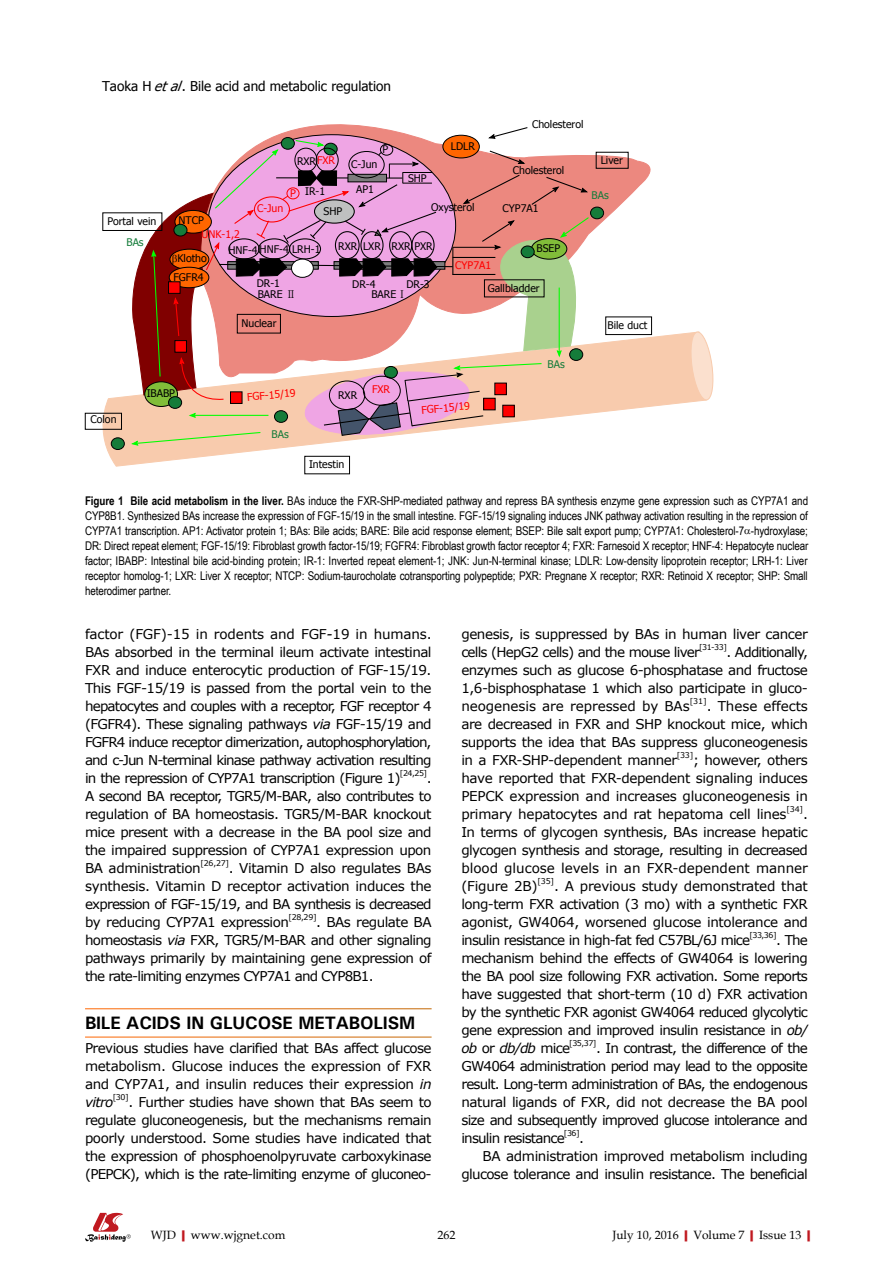
<style>
.page{position:relative;width:893px;height:1263px;background:#fff}
.page>*{position:absolute;margin:0;border:0;box-sizing:border-box;transform-origin:0 0}
.t1{font:700 18px "Univers";letter-spacing:-.01em;color:#000}
.t2{font:13.5px/18px "Verdana";letter-spacing:-.045em;color:#000;text-align:justify}
.t3{font:13.5px "Tahoma";color:#000}
.t4{font:12px/15px "Arial Narrow";letter-spacing:-.01em;color:#000;text-align:justify}
.t5{font:12px "Book Antiqua";color:#000}
.t6{font:10.5px/19.2px "Tahoma";color:#000}
.t7{font:10.5px "Tahoma";color:#f00}
.t8{font:10.5px "Tahoma";color:#157c3a}
.t9{font:7.8px "Verdana";letter-spacing:-.055em;color:#000}
.s1{font-style:italic}
.s2{color:#157c3a}
.s3{color:#f00}
.s4{font-family:"Koz Min Pro"}
.s5{font-weight:700}
.s6{font-weight:700;color:#c01920}
</style>
<div class="page">
<svg style="left:85px;top:1213px;width:46px;height:29px"></svg>
<svg style="left:312px;top:124px;width:341px;height:208px"></svg>
<svg style="left:92px;top:332px;width:609px;height:135px"></svg>
<div style="left:103px;top:213px;width:59px;height:18px;border:1px solid #000"></div>
<div style="left:305px;top:456px;width:45px;height:18px;border:1px solid #000"></div>
<div style="left:605px;top:317px;width:47px;height:18px;border:1px solid #000"></div>
<div style="left:111px;top:438px;width:13px;height:11px;background:#157c3a;border-radius:50%"></div>
<div style="left:111px;top:438px;width:14px;height:12px;border:1px solid #000;border-radius:50%"></div>
<div style="left:590px;top:207px;width:14px;height:12px;background:#157c3a;border-radius:50%"></div>
<div style="left:590px;top:207px;width:14px;height:12px;border:1px solid #000;border-radius:50%"></div>
<svg style="left:689px;top:331px;width:25px;height:70px;background:#fadfcc"></svg>
<svg style="left:122px;top:126px;width:475px;height:320px"></svg>
<p class="t3" style="left:102px;top:77px;width:290px">Taoka H <span class="s1">etal</span>. Bile acid and metabolic regulation</p>
<p class="t6" style="left:126px;top:210px;width:31px;line-height:21.3px;text-indent:-19px">Portal vein<br><span class="s2">BAs</span></p>
<p class="t6" style="left:382px;top:139px;width:7px">P</p>
<p class="t6" style="left:451px;top:136px;width:26px">LDLR</p>
<p class="t6" style="left:532px;top:114px;width:53px">Cholesterol</p>
<p class="t6" style="left:297px;top:151px;width:40px">RXR<span class="s3">FXR</span></p>
<p class="t6" style="left:351px;top:154px;width:28px">C-Jun</p>
<p class="t6" style="left:324px;top:201px;width:20px">SHP</p>
<p class="t6" style="left:513px;top:160px;width:53px">Cholesterol</p>
<p class="t6" style="left:503px;top:198px;width:37px">CYP7A1</p>
<p class="t6" style="left:408px;top:168px;width:20px">SHP</p>
<p class="t6" style="left:290px;top:181px;width:36px"><span class="s3">P</span> IR-1</p>
<p class="t6" style="left:356px;top:179px;width:19px">AP1</p>
<p class="t6" style="left:431px;top:197px;width:45px">Oxysterol</p>
<p class="t7" style="left:257px;top:202px;width:28px">C-Jun</p>
<p class="t6" style="left:179px;top:210px;width:27px">NTCP</p>
<p class="t6" style="left:173px;top:248px;width:35px;text-align:center">Klotho<br>FGFR4</p>
<p class="t7" style="left:201px;top:227px;width:40px">UNK-1,2</p>
<p class="t6" style="left:229px;top:239px;width:93px">HNF-4 HNF-4 LRH-1</p>
<p class="t6" style="left:338px;top:236px;width:96px">RXR LXR RXR PXR</p>
<p class="t6" style="left:536px;top:238px;width:25px">BSEP</p>
<p class="t7" style="left:455px;top:258px;width:37px">CYP7A1</p>
<p class="t6" style="left:488px;top:278px;width:53px">Gallbladder</p>
<p class="t6" style="left:257px;top:273px;width:25px">DR-1</p>
<p class="t6" style="left:352px;top:274px;width:25px">DR-4</p>
<p class="t6" style="left:371px;top:279px;width:60px;line-height:10.1px;text-indent:35px">DR-3<br>BARE<span class="s4">Ⅰ</span></p>
<p class="t6" style="left:258px;top:284px;width:40px">BARE <span class="s4">Ⅱ</span></p>
<p class="t6" style="left:242px;top:313px;width:36px">Nuclear</p>
<p class="t6" style="left:601px;top:150px;width:24px">Liver</p>
<p class="t8" style="left:592px;top:188px;width:19px">BAs</p>
<p class="t6" style="left:608px;top:316px;width:41px">Bile duct</p>
<p class="t6" style="left:91px;top:409px;width:27px">Colon</p>
<p class="t6" style="left:147px;top:383px;width:30px">IBABP</p>
<p class="t7" style="left:246px;top:390px;width:50px;rotate:-5deg">FGF-15/19</p>
<p class="t8" style="left:272px;top:427px;width:19px">BAs</p>
<p class="t6" style="left:338px;top:385px;width:21px">RXR</p>
<p class="t6" style="left:309px;top:454px;width:37px">Intestin</p>
<p class="t7" style="left:372px;top:382px;width:20px">FXR</p>
<p class="t7" style="left:421px;top:403px;width:50px;rotate:-5deg">FGF-15/19</p>
<p class="t8" style="left:548px;top:357px;width:19px">BAs</p>
<p class="t4" style="left:85px;top:492px;width:725px"><span class="s5">Figure 1 Bile acid metabolism in the liver.</span> BAs induce the FXR-SHP-mediated pathway and repress BA synthesis enzyme gene expression such as CYP7A1 and CYP8B1. Synthesized BAs increase the expression of FGF-15/19 in the small intestine. FGF-15/19 signaling induces JNK pathway activation resulting in the repression of CYP7A1 transcription. AP1: Activator protein 1; BAs: Bile acids; BARE: Bile acid response element; BSEP: Bile salt export pump; CYP7A1: Cholesterol-7 -hydroxylase; DR: Direct repeat element; FGF-15/19: Fibroblast growth factor-15/19; FGFR4: Fibroblast growth factor receptor 4; FXR: Farnesoid X receptor; HNF-4: Hepatocyte nuclear factor; IBABP: Intestinal bile acid-binding protein; IR-1: Inverted repeat element-1; JNK: Jun-N-terminal kinase; LDLR: Low-density lipoprotein receptor; LRH-1: Liver receptor homolog-1; LXR: Liver X receptor; NTCP: Sodium-taurocholate cotransporting polypeptide; PXR: Pregnane X receptor; RXR: Retinoid X receptor; SHP: Small heterodimer partner.</p>
<p class="t2" style="left:85px;top:625px;width:348px">factor (FGF)-15 in rodents and FGF<span class="s1">-</span>19 in humans.<br>BAs absorbed in the terminal ileum activate intestinal FXR and induce enterocytic production of FGF-15/19.<br>This FGF-15/19 is passed from the portal vein to the hepatocytes and couples with a receptor, FGF receptor 4 (FGFR4). These signaling pathways <span class="s1">via</span> FGF-15/19 and FGFR4 induce receptor dimerization, autophosphorylation, and c-Jun N-terminal kinase pathway activation resulting in the repression of CYP7A1 transcription (Figure 1)</p>
<p class="t9" style="left:400px;top:768px;width:29px">[24,25]</p>
<p class="t2" style="left:85px;top:769px;width:348px;text-indent:342px">.<br>A second BA receptor, TGR5/M-BAR, also contributes to regulation of BA homeostasis. TGR5/M-BAR knockout mice present with a decrease in the BA pool size and the impaired suppression of CYP7A1 expression upon BA administration</p>
<p class="t9" style="left:200px;top:858px;width:30px">[26,27]</p>
<p class="t2" style="left:85px;top:859px;width:348px;text-indent:144px">. Vitamin D also regulates BAs synthesis. Vitamin D receptor activation induces the expression of FGF-15/19, and BA synthesis is decreased by reducing CYP7A1 expression</p>
<p class="t9" style="left:288px;top:912px;width:30px">[28,29]</p>
<p class="t2" style="left:85px;top:913px;width:348px;text-indent:231px">. BAs regulate BA homeostasis <span class="s1">via</span> FXR, TGR5/M-BAR and other signaling pathways primarily by maintaining gene expression of the rate-limiting enzymes CYP7A1 and CYP8B1.</p>
<p class="t1" style="left:85px;top:1012px;width:332px">BILE ACIDS IN GLUCOSE METABOLISM</p>
<p class="t2" style="left:85px;top:1039px;width:348px">Previous studies have clarified that BAs affect glucose metabolism. Glucose induces the expression of FXR and CYP7A1, and insulin reduces their expression <span class="s1">in vitro</span></p>
<p class="t9" style="left:113px;top:1092px;width:18px">[30]</p>
<p class="t2" style="left:85px;top:1093px;width:348px;text-indent:43px">. Further studies have shown that BAs seem to regulate gluconeogenesis, but the mechanisms remain poorly understood. Some studies have indicated that the expression of phosphoenolpyruvate carboxykinase (PEPCK), which is the rate-limiting enzyme of gluconeo-</p>
<p class="t2" style="left:461px;top:625px;width:348px">genesis, is suppressed by BAs in human liver cancer cells (HepG2 cells) and the mouse liver</p>
<p class="t9" style="left:699px;top:642px;width:29px">[31-33]</p>
<p class="t2" style="left:461px;top:643px;width:348px;text-align:left;text-indent:265px">. Additionally, enzymes such as glucose 6-phosphatase and fructose 1,6-bisphosphatase 1 which also participate in gluco&shy;neogenesis are repressed by BAs</p>
<p class="t9" style="left:690px;top:696px;width:18px">[31]</p>
<p class="t2" style="left:461px;top:697px;width:348px;text-indent:245px">. These effects are decreased in FXR and SHP knockout mice, which supports the idea that BAs suppress glu-coneogenesis in a FXR-SHP-dependent manner</p>
<p class="t9" style="left:677px;top:750px;width:18px">[33]</p>
<p class="t2" style="left:461px;top:751px;width:348px;text-indent:232px">; however, others have reported that FXR-dependent signaling induces PEPCK expression and increases gluco-neogenesis in primary hepatocytes and rat hepatoma cell lines</p>
<p class="t9" style="left:786px;top:804px;width:18px">[34]</p>
<p class="t2" style="left:461px;top:805px;width:348px;text-indent:342px">.<br>In terms of glycogen synthesis, BAs increase hepatic glycogen synthesis and storage, resulting in decreased blood glucose levels in an FXR-dependent manner (Figure 2B)</p>
<p class="t9" style="left:537px;top:876px;width:18px">[35]</p>
<p class="t2" style="left:461px;top:877px;width:348px;text-indent:93px">. A previous study demonstrated that long-term FXR activation (3 mo) with a synthetic FXR agonist, GW4064, worsened glucose intolerance and insulin resistance in high-fat fed C57BL/6J mice</p>
<p class="t9" style="left:749px;top:930px;width:29px">[33,36]</p>
<p class="t2" style="left:461px;top:931px;width:348px;text-indent:315px">. The mechanism behind the effects of GW4064 is lowering the BA pool size following FXR activation. Some reports have suggested that short-term (10 d) FXR activation by the synthetic FXR agonist GW4064 reduced glycolytic gene expression and improved insulin resistance in <span class="s1">ob/ ob</span> or <span class="s1">db/db</span> mice</p>
<p class="t9" style="left:569px;top:1038px;width:29px">[35,37]</p>
<p class="t2" style="left:461px;top:1039px;width:348px;text-indent:135px">. In contrast, the difference of the GW4064 administration period may lead to the opposite result. Long-term administration of BAs, the endogenous natural ligands of FXR, did not decrease the BA pool size and subsequently improved glucose intolerance and insulin resistance</p>
<p class="t9" style="left:564px;top:1128px;width:17px">[36]</p>
<p class="t2" style="left:579px;top:1129px;width:6px">.</p>
<p class="t2" style="left:483px;top:1147px;width:327px">BA administration improved metabolism including</p>
<p class="t2" style="left:461px;top:1165px;width:348px">glucose tolerance and insulin resistance. The beneficial</p>
<p class="t5" style="left:151px;top:1226px;width:136px">WJD<span class="s6">|</span>www.wjgnet.com</p>
<p class="t5" style="left:437px;top:1226px;width:19px">262</p>
<p class="t5" style="left:612px;top:1226px;width:205px">July 10, 2016<span class="s6">|</span>Volume 7<span class="s6">|</span>Issue 13<span class="s6">|</span></p>
</div>
